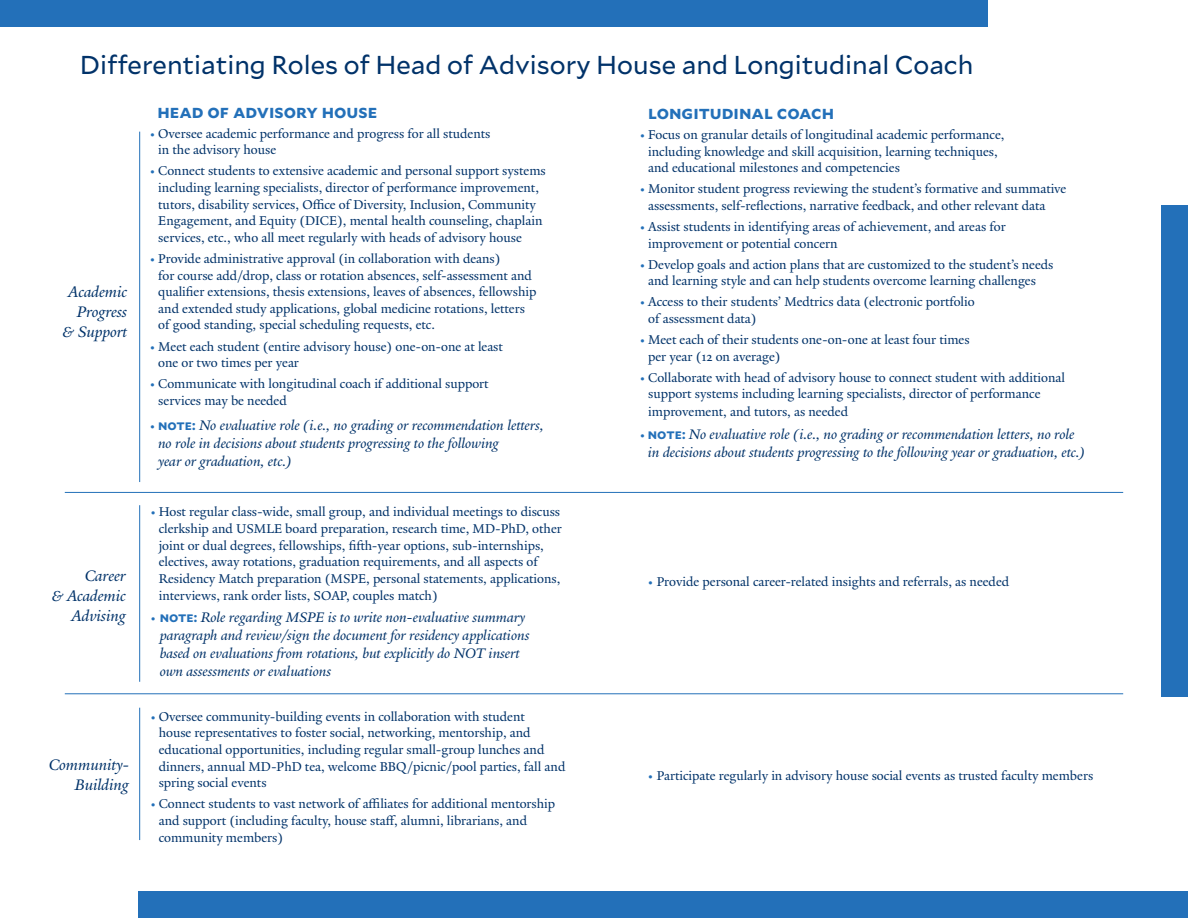
<style>
.page{position:relative;width:1188px;height:918px;background:#fff}
.page>*{position:absolute;margin:0;border:0;box-sizing:border-box;transform-origin:0 0}
.t1{font:25.8px "Mallory";color:#013269}
.t2{font:700 18px "Mallory";color:#2370b9}
.t3{font:italic 16.5px/19.8px "Yale New";color:#013269;text-align:right}
.t4{font:italic 15px/18px "Yale New";color:#013269}
.t5{font:13.8px/16.6px "Yale New";color:#013269}
.s1{font-family:"Mallory";font-weight:700;font-size:9px;color:#2370b9}
.s2{font-family:"Mallory";font-weight:700;font-style:normal;font-size:9px;color:#2370b9}
.s3{font-family:"Mallory";font-weight:700;font-style:normal;font-size:13.5px;color:#2370b9}
</style>
<div class="page">
<hr style="left:139px;top:132px;width:1px;height:350px;background:#2370b9">
<hr style="left:139px;top:505px;width:1px;height:177px;background:#2370b9">
<hr style="left:139px;top:708px;width:1px;height:132px;background:#2370b9">
<hr style="left:65px;top:492px;width:1058px;height:1px;background:#2370b9">
<hr style="left:65px;top:694px;width:1058px;height:1px;background:#2370b9">
<div style="left:0;top:0;width:987px;height:27px;background:#2370b9"></div>
<div style="left:138px;top:891px;width:1050px;height:27px;background:#2370b9"></div>
<div style="left:1161px;top:205px;width:27px;height:492px;background:#2370b9"></div>
<p class="t1" style="left:80px;top:47px;width:895px">Differentiating Roles of Head of Advisory House and Longitudinal Coach</p>
<p class="t3" style="left:62px;top:282px;width:66px">Academic<br>Progress &amp; Support</p>
<p class="t3" style="left:51px;top:566px;width:76px">Career<br>&amp; Academic<br>Advising</p>
<p class="t3" style="left:49px;top:755px;width:82px">Community-</p>
<p class="t3" style="left:75px;top:775px;width:55px">Building</p>
<p class="t2" style="left:157px;top:98px;width:221px">Head of Advisory House</p>
<p class="t5" style="left:158px;top:125px;width:334px;text-indent:-8px"><span class="s1">•</span> Oversee academic performance and progress for all students in the advisory house</p>
<p class="t5" style="left:158px;top:163px;width:389px;text-indent:-8px"><span class="s1">•</span> Connect students to extensive academic and personal support systems including learning specialists, director of performance improvement, tutors, disability services, Office of Diversity, Inclusion, Community Engagement, and Equity (DICE), mental health counseling, chaplain services, etc., who all meet regularly with heads of advisory house</p>
<p class="t5" style="left:158px;top:250px;width:380px;text-indent:-8px"><span class="s1">•</span> Provide administrative approval (in collaboration with deans)<br>for course add/drop, class or rotation absences, self-assessment and qualifier extensions, thesis extensions, leaves of absences, fellowship and extended study applications, global medicine rotations, letters of good standing, special scheduling requests, etc.</p>
<p class="t5" style="left:158px;top:338px;width:346px;text-indent:-8px"><span class="s1">•</span> Meet each student (entire advisory house) one-on-one at least one or two times per year</p>
<p class="t5" style="left:158px;top:376px;width:332px;text-indent:-8px"><span class="s1">•</span> Communicate with longitudinal coach if additional support services may be needed</p>
<p class="t4" style="left:158px;top:417px;width:387px;text-indent:-8px"><span class="s2">•</span> <span class="s3">NOTE:</span> No evaluative role (i.e., no grading or recommendation letters, no role in decisions about students progressing to the following<br>year or graduation, etc.)</p>
<p class="t5" style="left:159px;top:504px;width:405px;text-indent:-8px"><span class="s1">•</span> Host regular class-wide, small group, and individual meetings to discuss clerkship and USMLE board preparation, research time, MD-PhD, other joint or dual degrees, fellowships, fifth-year options, sub-internships, electives, away rotations, graduation requirements, and all aspects of Residency Match preparation (MSPE, personal statements, applications, interviews, rank order lists, SOAP, couples match)</p>
<p class="t4" style="left:160px;top:608px;width:371px;text-indent:-9px"><span class="s2">•</span> <span class="s3">NOTE:</span> Role regarding MSPE is to write non-evaluative summary paragraph and review/sign the document for residency applications based on evaluations from rotations, but explicitly do NOT insert own assessments or evaluations</p>
<p class="t5" style="left:159px;top:708px;width:408px;text-indent:-8px"><span class="s1">•</span> Oversee community-building events in collaboration with student<br>house representatives to foster social, networking, mentorship, and educational opportunities, including regular small-group lunches and dinners, annual MD-PhD tea, welcome BBQ/picnic/pool parties, fall and spring social events</p>
<p class="t5" style="left:159px;top:796px;width:398px;text-indent:-8px"><span class="s1">•</span> Connect students to vast network of affiliates for additional mentorship and support (including faculty, house staff, alumni, librarians, and community members)</p>
<p class="t2" style="left:648px;top:99px;width:187px">Longitudinal Coach</p>
<p class="t5" style="left:648px;top:126px;width:358px;text-indent:-8px"><span class="s1">•</span> Focus on granular details of longitudinal academic performance, including knowledge and skill acquisition, learning techniques, and educational milestones and competencies</p>
<p class="t5" style="left:648px;top:180px;width:420px;text-indent:-8px"><span class="s1">•</span> Monitor student progress reviewing the student’s formative and summative assessments, self-reflections, narrative feedback, and other relevant data</p>
<p class="t5" style="left:648px;top:218px;width:359px;text-indent:-8px"><span class="s1">•</span> Assist students in identifying areas of achievement, and areas for improvement or potential concern</p>
<p class="t5" style="left:648px;top:256px;width:407px;text-indent:-8px"><span class="s1">•</span> Develop goals and action plans that are customized to the student’s needs and learning style and can help students overcome learning challenges</p>
<p class="t5" style="left:648px;top:294px;width:328px;text-indent:-8px"><span class="s1">•</span> Access to their students’ Medtrics data (electronic portfolio of assessment data)</p>
<p class="t5" style="left:648px;top:331px;width:323px;text-indent:-8px"><span class="s1">•</span> Meet each of their students one-on-one at least four times per year (12 on average)</p>
<p class="t5" style="left:648px;top:369px;width:418px;text-indent:-8px"><span class="s1">•</span> Collaborate with head of advisory house to connect student with additional support systems including learning specialists, director of performance</p>
<p class="t5" style="left:648px;top:404px;width:201px">improvement, and tutors, as needed</p>
<p class="t4" style="left:648px;top:425px;width:439px;text-indent:-8px"><span class="s2">•</span> <span class="s3">NOTE:</span> No evaluative role (i.e., no grading or recommendation letters, no role in decisions about students progressing to the following year or graduation, etc.)</p>
<p class="t5" style="left:648px;top:573px;width:363px"><span class="s1">•</span> Provide personal career-related insights and referrals, as needed</p>
<p class="t5" style="left:648px;top:767px;width:447px"><span class="s1">•</span> Participate regularly in advisory house social events as trusted faculty members</p>
</div>
